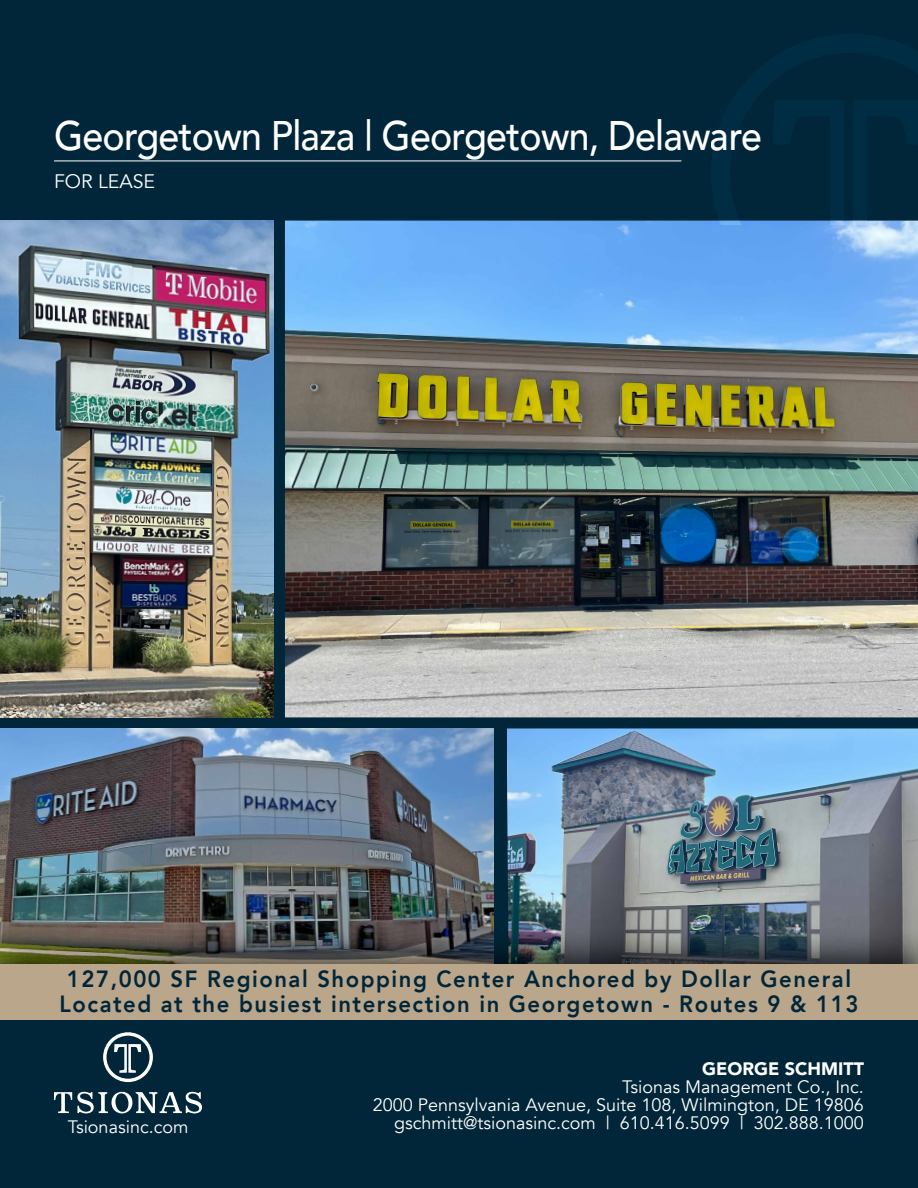
<style>
.page{position:relative;width:918px;height:1188px;background:#fff}
.page>*{position:absolute;margin:0;border:0;box-sizing:border-box;transform-origin:0 0}
.t1{font:500 41.25px "Avenir";letter-spacing:-.02em;color:#fff;scale:.91 1}
.t2{font:800 23.4px/25.5px "Avenir";letter-spacing:.07em;color:#012639;text-align:center;scale:.94 1}
.t3{font:19.5px "Avenir";color:#fff}
.t4{font:18px/18px "Avenir";color:#fff;text-align:right}
.t5{font:900 18px "Avenir";color:#fff}
</style>
<div class="page">
<div style="left:0;top:0;width:918px;height:964px;background:#012639"></div>
<hr style="left:54px;top:161px;width:627px;height:1px;background:#fff">
<img style="left:285px;top:221px;width:633px;height:496px">
<img style="left:0;top:221px;width:273px;height:496px">
<img style="left:0;top:728px;width:494px;height:199px">
<img style="left:507px;top:728px;width:411px;height:199px">
<div style="left:0;top:927px;width:918px;height:117px;background:#000;opacity:.75"></div>
<div style="left:0;top:964px;width:918px;height:57px;background:#b9a68b"></div>
<div style="left:0;top:1021px;width:918px;height:167px;background:#012639"></div>
<svg style="left:103px;top:1032px;width:50px;height:50px"></svg>
<svg style="left:54px;top:1092px;width:148px;height:21px"></svg>
<svg style="left:711px;top:34px;width:207px;height:191px"></svg>
<h1 class="t1" style="left:54px;top:100px;width:780px">Georgetown Plaza | Georgetown, Delaware</h1>
<p class="t3" style="left:54px;top:170px;width:103px">FOR LEASE</p>
<p class="t2" style="left:60px;top:966px;width:851px">127,000 SF Regional Shopping Center Anchored by Dollar General<br>Located at the busiest intersection in Georgetown - Routes 9 &amp; 113</p>
<p class="t4" style="left:68px;top:1118px;width:122px">Tsionasinc.com</p>
<p class="t5" style="left:702px;top:1053px;width:163px">GEORGE SCHMITT</p>
<p class="t4" style="left:373px;top:1078px;width:493px">Tsionas Management Co., Inc.<br>2000 Pennsylvania Avenue, Suite 108, Wilmington, DE 19806 gschmitt@tsionasinc.com | 610.416.5099 | 302.888.1000</p>
</div>
